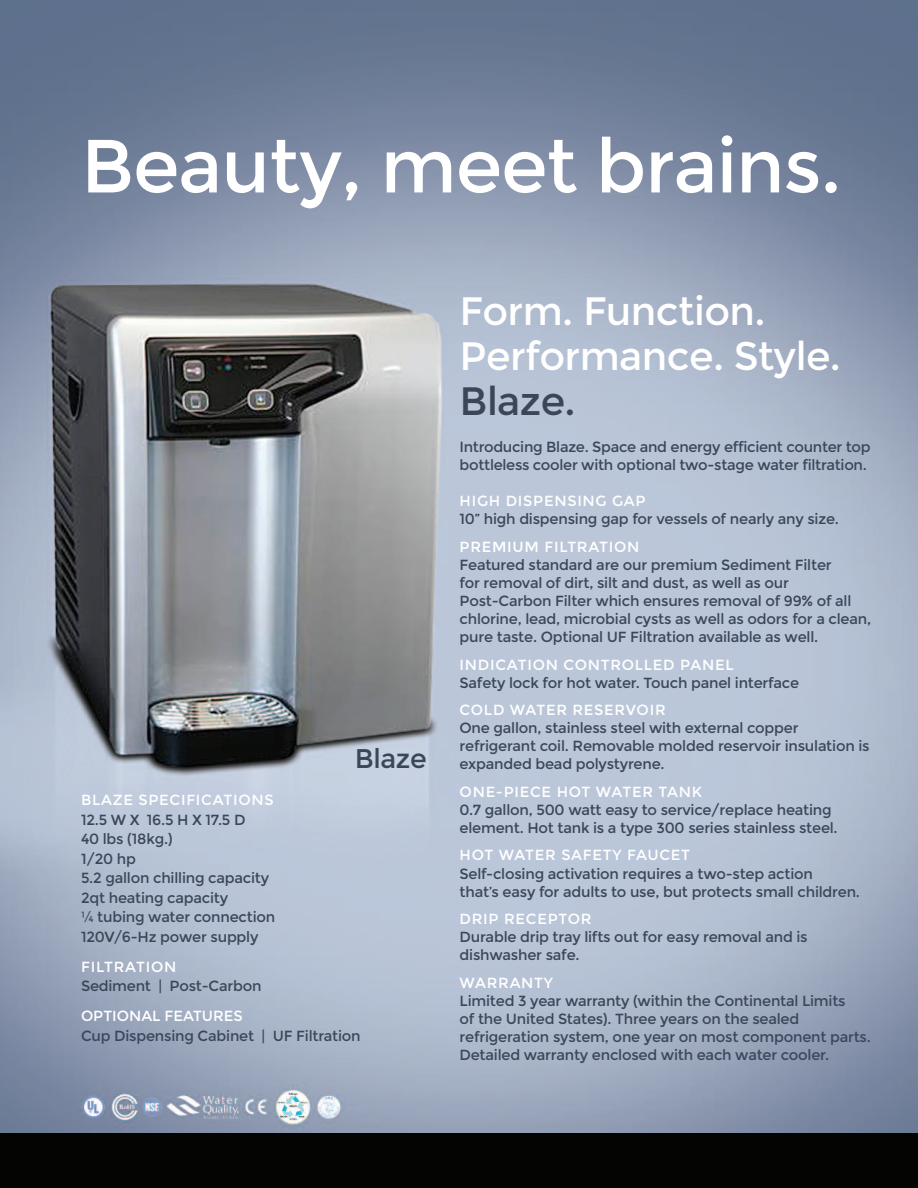
<style>
.page{position:relative;width:918px;height:1188px;background:#fff}
.page>*{position:absolute;margin:0;border:0;box-sizing:border-box;transform-origin:0 0}
.t1{font:75.15px "Montserrat";letter-spacing:-.015em;color:#fff}
.t2{font:39.6px/45px "Montserrat";letter-spacing:-.015em;color:#fff}
.t3{font:39.6px "Montserrat";color:#3b4659}
.t4{font:27px "Montserrat";color:#3b4659}
.t5{font:14.7px/18.1px "Montserrat";letter-spacing:-.015em;color:#3b4659}
.t6{font:14.7px "Montserrat";letter-spacing:.05em;color:#fff}
.t7{font:14.7px "Montserrat";color:#fff}
</style>
<div class="page">
<img style="left:0;top:0;width:918px;height:1134px">
<div style="left:0;top:1134px;width:918px;height:54px;background:#040503"></div>
<h1 class="t1" style="left:81px;top:120px;width:762px">Beauty, meet brains.</h1>
<h3 class="t4" style="left:355px;top:742px;width:73px">Blaze</h3>
<p class="t6" style="left:81px;top:791px;width:194px">BLAzE SPECIFICATIONS</p>
<p class="t5" style="left:81px;top:810px;width:196px;line-height:19.5px">12.5 W X 16.5 H X 17.5 D<br>40 lbs (18kg.)<br>1/20 hp<br>5.2 gallon chilling capacity<br>2qt heating capacity<br>¼ tubing water connection<br>120V/6-Hz power supply</p>
<p class="t6" style="left:81px;top:958px;width:97px">FILTRATION</p>
<p class="t5" style="left:81px;top:977px;width:182px">Sediment | Post-Carbon</p>
<p class="t7" style="left:81px;top:1007px;width:163px">OPTIONAL FEATURES</p>
<p class="t5" style="left:81px;top:1027px;width:281px">Cup Dispensing Cabinet | UF Filtration</p>
<h2 class="t2" style="left:460px;top:289px;width:383px">Form. Function.<br>Performance. Style.</h2>
<h2 class="t3" style="left:460px;top:377px;width:118px">Blaze.</h2>
<p class="t5" style="left:460px;top:437px;width:413px">Introducing Blaze. Space and energy efficient counter top bottleless cooler with optional two-stage water filtration.</p>
<p class="t6" style="left:460px;top:492px;width:188px">HIGH DISPENSING GAP</p>
<p class="t5" style="left:460px;top:510px;width:381px">10” high dispensing gap for vessels of nearly any size.</p>
<p class="t6" style="left:460px;top:537px;width:181px">PREmIUm FILTRATION</p>
<p class="t5" style="left:460px;top:555px;width:413px">Featured standard are our premium Sediment Filter<br>for removal of dirt, silt and dust, as well as our Post-Carbon Filter which ensures removal of 99% of all chlorine, lead, microbial cysts as well as odors for a clean, pure taste. Optional UF Filtration available as well.</p>
<p class="t6" style="left:460px;top:655px;width:276px">INDICATION CONTROLLED PANEL</p>
<p class="t5" style="left:460px;top:673px;width:341px">Safety lock for hot water. Touch panel interface</p>
<p class="t6" style="left:460px;top:701px;width:208px">COLD WATER RESERVOIR</p>
<p class="t5" style="left:460px;top:719px;width:412px">One gallon, stainless steel with external copper refrigerant coil. Removable molded reservoir insulation is expanded bead polystyrene.</p>
<p class="t6" style="left:460px;top:783px;width:244px">ONE-PIECE HOT WATER TANk</p>
<p class="t5" style="left:460px;top:801px;width:380px">0.7 gallon, 500 watt easy to service/replace heating element. Hot tank is a type 300 series stainless steel.</p>
<p class="t6" style="left:460px;top:846px;width:232px">HOT WATER SAFETY FAUCET</p>
<p class="t5" style="left:460px;top:864px;width:402px">Self-closing activation requires a two-step action<br>that’s easy for adults to use, but protects small children.</p>
<p class="t6" style="left:460px;top:910px;width:133px">DRIP RECEPTOR</p>
<p class="t5" style="left:460px;top:928px;width:350px">Durable drip tray lifts out for easy removal and is dishwasher safe.</p>
<p class="t6" style="left:460px;top:973px;width:95px">WARRANTY</p>
<p class="t5" style="left:460px;top:991px;width:413px">Limited 3 year warranty (within the Continental Limits<br>of the United States). Three years on the sealed refrigeration system, one year on most component parts.<br>Detailed warranty enclosed with each water cooler.</p>
</div>
